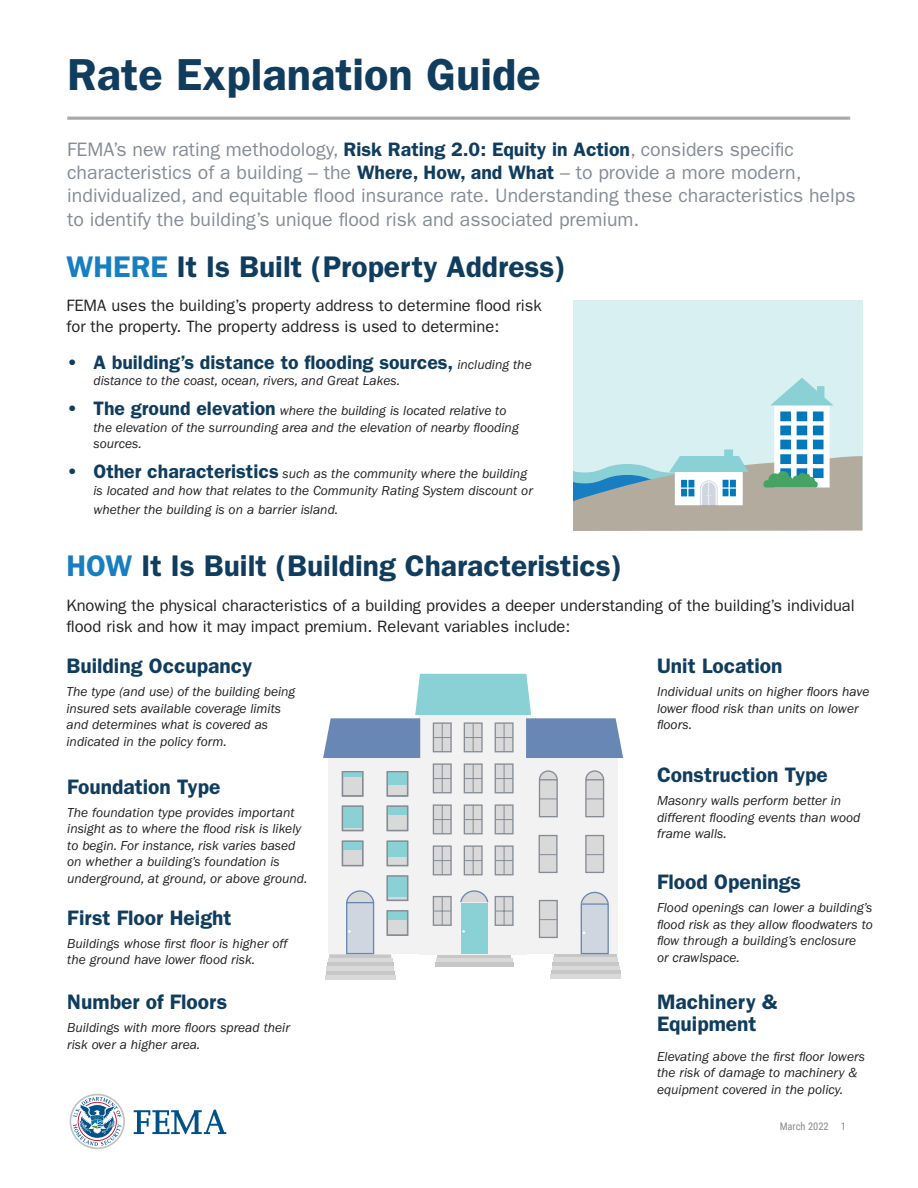
<style>
.page{position:relative;width:918px;height:1188px;background:#fff}
.page>*{position:absolute;margin:0;border:0;box-sizing:border-box;transform-origin:0 0}
.t1{font:600 45px "ITC Franklin Gothic Std";color:#103d5e}
.t2{font:600 30px "ITC Franklin Gothic Std";color:#103d5e}
.t3{font:600 21px/21.6px "ITC Franklin Gothic Std";color:#103d5e}
.t4{font:19.5px/23.4px "ITC Franklin Gothic Std";color:#858c96}
.t5{font:600 19.5px "ITC Franklin Gothic Std";color:#103d5e}
.t6{font:16.5px/21px "ITC Franklin Gothic Std";color:#231f20}
.t7{font:italic 13.5px/16.5px "ITC Franklin Gothic Std";color:#231f20}
.t8{font:10.5px "Roboto Condensed";color:#89898b}
.s1{font-weight:600;color:#103d5e}
.s2{color:#177fc1}
.s3{font-weight:400;font-style:italic;font-size:13.5px;color:#231f20}
.s4{font-weight:600;font-style:normal;font-size:19.5px;color:#103d5e}
</style>
<div class="page">
<div style="left:487px;top:300px;width:375px;height:230px;background:#d9f0f2"></div>
<div style="left:434px;top:258px;width:139px;height:281px;background:#fff"></div>
<div style="left:67px;top:117px;width:783px;height:3px;background:#858c96;border:2px solid #adadad"></div>
<svg style="left:573px;top:378px;width:289px;height:153px"></svg>
<div style="left:329px;top:954px;width:62px;height:5px;background:#c7c7c7"></div>
<svg style="left:328px;top:959px;width:64px;height:4px"></svg>
<svg style="left:327px;top:963px;width:66px;height:4px"></svg>
<hr style="left:327px;top:967px;width:67px;height:4px;background:#d9d9d9">
<hr style="left:326px;top:971px;width:69px;height:4px;background:#c7c7c7">
<hr style="left:325px;top:975px;width:70px;height:4px;background:#d9d9d9">
<div style="left:437px;top:954px;width:74px;height:5px;background:#c7c7c7"></div>
<div style="left:436px;top:958px;width:76px;height:5px;background:#d9d9d9"></div>
<hr style="left:435px;top:963px;width:78px;height:4px;background:#c7c7c7">
<svg style="left:555px;top:954px;width:62px;height:4px"></svg>
<hr style="left:554px;top:958px;width:64px;height:4px;background:#d9d9d9">
<hr style="left:553px;top:962px;width:66px;height:4px;background:#c7c7c7">
<hr style="left:552px;top:966px;width:68px;height:4px;background:#d9d9d9">
<div style="left:551px;top:970px;width:69px;height:5px;background:#c7c7c7"></div>
<hr style="left:550px;top:975px;width:71px;height:4px;background:#d9d9d9">
<div style="left:329px;top:756px;width:91px;height:198px;background:#f2f2f2"></div>
<div style="left:526px;top:756px;width:92px;height:198px;background:#f2f2f2"></div>
<svg style="left:538px;top:770px;width:20px;height:11px"></svg>
<svg style="left:585px;top:770px;width:20px;height:11px"></svg>
<div style="left:539px;top:779px;width:19px;height:38px;background:#d9d9d9;border:1px solid #858c96"></div>
<svg style="left:540px;top:799px;width:17px;height:1px"></svg>
<div style="left:585px;top:779px;width:19px;height:38px;background:#d9d9d9;border:1px solid #858c96"></div>
<svg style="left:586px;top:799px;width:18px;height:1px"></svg>
<div style="left:539px;top:900px;width:19px;height:38px;background:#d9d9d9;border:1px solid #858c96"></div>
<svg style="left:540px;top:919px;width:17px;height:1px"></svg>
<div style="left:585px;top:835px;width:19px;height:38px;background:#d9d9d9;border:1px solid #858c96"></div>
<svg style="left:586px;top:854px;width:18px;height:1px"></svg>
<div style="left:539px;top:835px;width:19px;height:38px;background:#d9d9d9;border:1px solid #858c96"></div>
<svg style="left:539px;top:854px;width:18px;height:1px"></svg>
<div style="left:419px;top:714px;width:108px;height:240px;background:#f2f2f2"></div>
<div style="left:346px;top:902px;width:28px;height:52px;background:#cfd6e0;border:1px solid #6987b5"></div>
<svg style="left:460px;top:890px;width:29px;height:13px"></svg>
<div style="left:461px;top:903px;width:27px;height:50px;background:#8ad1d6"></div>
<svg style="left:341px;top:771px;width:68px;height:166px"></svg>
<svg style="left:323px;top:674px;width:300px;height:84px"></svg>
<svg style="left:433px;top:763px;width:19px;height:30px"></svg>
<svg style="left:433px;top:764px;width:18px;height:29px"></svg>
<div style="left:464px;top:763px;width:19px;height:30px;background:#abb0b6"></div>
<svg style="left:464px;top:764px;width:18px;height:29px"></svg>
<div style="left:495px;top:763px;width:19px;height:30px;background:#b3b7bc"></div>
<svg style="left:495px;top:764px;width:18px;height:29px"></svg>
<svg style="left:433px;top:804px;width:19px;height:30px"></svg>
<svg style="left:433px;top:805px;width:18px;height:29px"></svg>
<div style="left:464px;top:804px;width:19px;height:30px;background:#abb0b6;border:1px solid #858c96"></div>
<svg style="left:464px;top:805px;width:18px;height:29px"></svg>
<div style="left:495px;top:804px;width:19px;height:30px;background:#b3b7bc"></div>
<svg style="left:495px;top:805px;width:18px;height:29px"></svg>
<svg style="left:433px;top:845px;width:19px;height:30px"></svg>
<svg style="left:433px;top:846px;width:18px;height:29px"></svg>
<div style="left:464px;top:845px;width:19px;height:30px;background:#abb0b6;border:1px solid #858c96"></div>
<svg style="left:464px;top:846px;width:18px;height:29px"></svg>
<div style="left:495px;top:845px;width:19px;height:30px;background:#b3b7bc"></div>
<svg style="left:495px;top:846px;width:18px;height:29px"></svg>
<svg style="left:433px;top:896px;width:19px;height:30px"></svg>
<svg style="left:433px;top:897px;width:18px;height:28px"></svg>
<svg style="left:495px;top:896px;width:19px;height:30px"></svg>
<svg style="left:495px;top:897px;width:18px;height:28px"></svg>
<svg style="left:580px;top:891px;width:29px;height:14px"></svg>
<div style="left:581px;top:903px;width:28px;height:51px;background:#cfd6e0;border:1px solid #6987b5"></div>
<svg style="left:134px;top:1110px;width:92px;height:24px"></svg>
<svg style="left:70px;top:1094px;width:55px;height:55px"></svg>
<h1 class="t1" style="left:67px;top:48px;width:475px">Rate Explanation Guide</h1>
<p class="t4" style="left:67px;top:137px;width:790px">FEMA’s new rating methodology, <span class="s1">Risk Rating 2.0: Equity in Action</span>, considers specific characteristics of a building – the <span class="s1">Where, How, and What</span> – to provide a more modern, individualized, and equitable flood insurance rate. Understanding these characteristics helps to identify the building’s unique flood risk and associated premium.</p>
<h2 class="t2" style="left:67px;top:249px;width:501px"><span class="s2">WHERE</span> It Is Built (Property Address)</h2>
<p class="t6" style="left:67px;top:295px;width:477px">FEMA uses the building’s property address to determine flood risk for the property. The property address is used to determine:</p>
<p class="t5" style="left:67px;top:350px;width:467px">• A building’s distance to flooding sources, <span class="s3">including the</span></p>
<p class="t7" style="left:94px;top:373px;width:308px">distance to the coast, ocean, rivers, and Great Lakes.</p>
<p class="t7" style="left:94px;top:403px;width:427px;text-indent:-27px"><span class="s4">• The ground elevation</span> where the building is located relative to the elevation of the surrounding area and the elevation of nearby flooding sources.</p>
<p class="t7" style="left:94px;top:466px;width:441px;text-indent:-27px"><span class="s4">• Other characteristics</span> such as the community where the building is located and how that relates to the Community Rating System discount or</p>
<p class="t7" style="left:94px;top:502px;width:246px">whether the building is on a barrier island.</p>
<h2 class="t2" style="left:67px;top:548px;width:557px"><span class="s2">HOW</span> It Is Built (Building Characteristics)</h2>
<p class="t6" style="left:67px;top:595px;width:790px">Knowing the physical characteristics of a building provides a deeper understanding of the building’s individual flood risk and how it may impact premium. Relevant variables include:</p>
<p class="t3" style="left:67px;top:655px;width:187px">Building Occupancy</p>
<p class="t7" style="left:67px;top:684px;width:230px">The type (and use) of the building being insured sets available coverage limits and determines what is covered as indicated in the policy form.</p>
<p class="t3" style="left:67px;top:776px;width:155px">Foundation Type</p>
<p class="t7" style="left:67px;top:804px;width:242px">The foundation type provides important insight as to where the flood risk is likely to begin. For instance, risk varies based on whether a building’s foundation is underground, at ground, or above ground.</p>
<p class="t3" style="left:67px;top:907px;width:166px">First Floor Height</p>
<p class="t7" style="left:67px;top:935px;width:222px">Buildings whose first floor is higher off the ground have lower flood risk.</p>
<p class="t3" style="left:67px;top:991px;width:161px">Number of Floors</p>
<p class="t7" style="left:67px;top:1020px;width:224px">Buildings with more floors spread their risk over a higher area.</p>
<p class="t3" style="left:657px;top:655px;width:127px">Unit Location</p>
<p class="t7" style="left:657px;top:684px;width:214px">Individual units on higher floors have lower flood risk than units on lower floors.</p>
<p class="t3" style="left:657px;top:764px;width:172px">Construction Type</p>
<p class="t7" style="left:657px;top:793px;width:205px">Masonry walls perform better in different flooding events than wood frame walls.</p>
<p class="t3" style="left:657px;top:871px;width:146px">Flood Openings</p>
<p class="t7" style="left:657px;top:900px;width:217px">Flood openings can lower a building’s flood risk as they allow floodwaters to flow through a building’s enclosure<br>or crawlspace.</p>
<p class="t3" style="left:657px;top:991px;width:122px">Machinery &amp;<br>Equipment</p>
<p class="t7" style="left:657px;top:1048px;width:210px">Elevating above the first floor lowers the risk of damage to machinery &amp; equipment covered in the policy.</p>
<p class="t8" style="left:780px;top:1119px;width:68px">March 2022 1</p>
</div>
